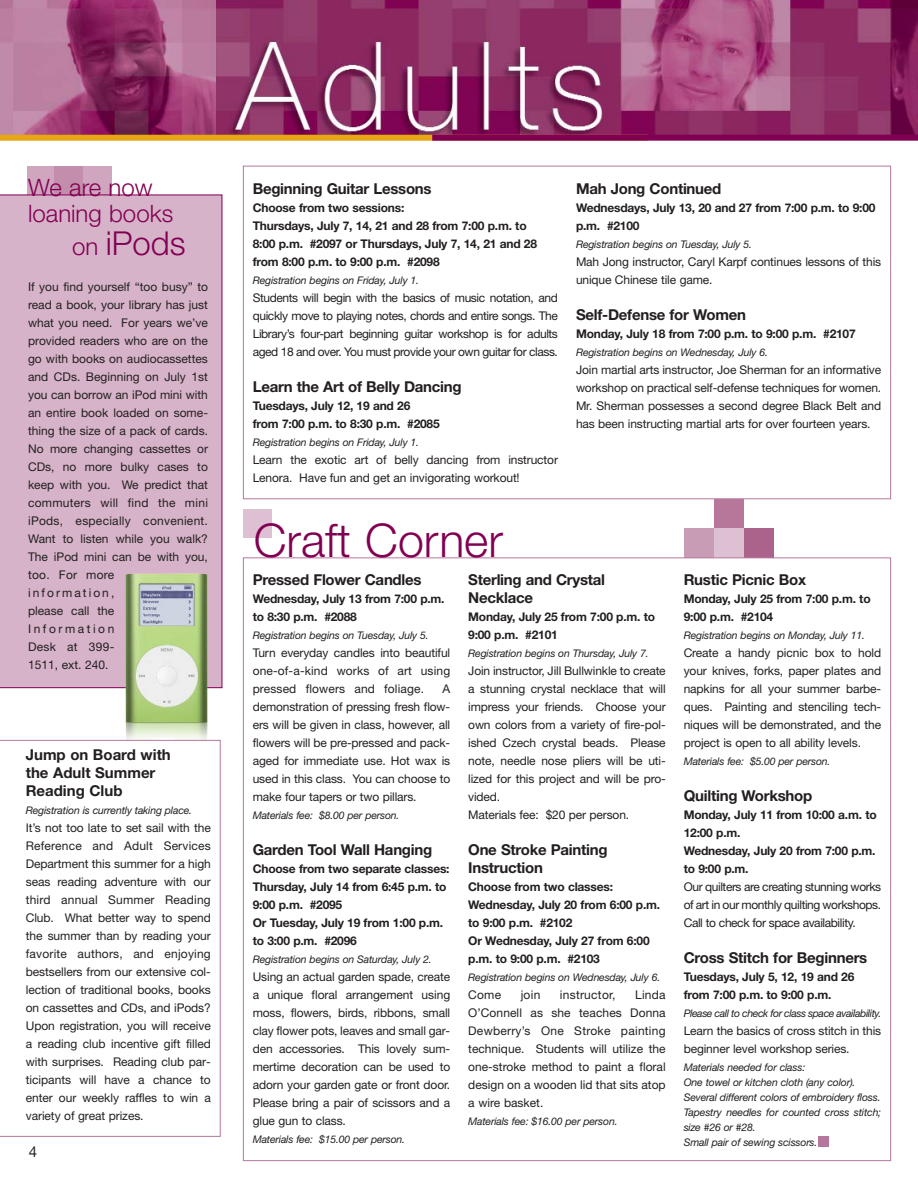
<style>
.page{position:relative;width:918px;height:1188px;background:#fff}
.page>*{position:absolute;margin:0;border:0;box-sizing:border-box;transform-origin:0 0}
.t1{font:300 46.5px "Helvetica Neue";color:#820053}
.t2{font:300 33px "Helvetica Neue";color:#820053}
.t3{font:300 24px/25.5px "Helvetica Neue";color:#820053}
.t4{font:700 15px/18px "Helvetica Neue";letter-spacing:-.015em;color:#231f20}
.t5{font:15px "Helvetica Neue";color:#231f20}
.t6{font:12px/18px "Helvetica Neue";letter-spacing:-.01em;color:#231f20;text-align:justify}
.t7{font:700 12px/18px "Helvetica Neue";letter-spacing:-.015em;color:#231f20}
.t8{font:12px "Helvetica Neue";letter-spacing:.02em;color:#231f20}
.t9{font:italic 10.5px/15px "Helvetica Neue";letter-spacing:-.015em;color:#231f20}
.t10{font:italic 10.5px "Helvetica Neue";letter-spacing:-.04em;color:#231f20}
.s1{font-size:24px}
</style>
<div class="page">
<div style="left:714px;top:499px;width:30px;height:30px;background:#b7779b"></div>
<div style="left:713px;top:528px;width:60px;height:30px;background:#ddc0d1"></div>
<div style="left:684px;top:528px;width:30px;height:30px;background:#c99cb6"></div>
<div style="left:744px;top:528px;width:30px;height:30px;background:#ab628b"></div>
<div style="left:27px;top:166px;width:28px;height:29px;background:#cfa6be"></div>
<div style="left:55px;top:166px;width:28px;height:29px;background:#c38eac"></div>
<div style="left:83px;top:166px;width:29px;height:29px;background:#cfa6be"></div>
<div style="left:0;top:195px;width:222px;height:493px;background:#d6b3c8"></div>
<img style="left:0;top:0;width:918px;height:135px">
<div style="left:0;top:135px;width:648px;height:6px;background:#e7a614"></div>
<div style="left:432px;top:135px;width:486px;height:6px;background:#820053"></div>
<div style="left:819px;top:1136px;width:10px;height:10px;background:#b7779b"></div>
<div style="left:243px;top:509px;width:29px;height:29px;background:#ddc0d1"></div>
<img style="left:126px;top:573px;width:81px;height:167px">
<svg style="left:0;top:740px;width:221px;height:397px"></svg>
<h3 class="t3" style="left:28px;top:177px;width:147px">We are now loaning books</h3>
<h2 class="t2" style="left:72px;top:231px;width:115px"><span class="s1">on</span> iPods</h2>
<p class="t6" style="left:28px;top:279px;width:181px;text-align:left">If you find yourself “too busy” to read a book, your library has just what you need. For years we’ve provided readers who are on the go with books on audiocassettes and CDs. Beginning on July 1st you can borrow an iPod mini with an entire book loaded on some&shy;thing the size of a pack of cards.<br>No more changing cassettes or<br>CDs, no more bulky cases to keep with you. We predict that commuters will find the mini iPods, especially convenient.<br>Want to listen while you walk?<br>The iPod mini can be with you, too. For more<br>information,<br>please call the<br>Information<br>Desk at 399-<br>1511, ext. 240.</p>
<p class="t4" style="left:26px;top:747px;width:147px">Jump on Board with the Adult Summer<br>Reading Club</p>
<p class="t9" style="left:26px;top:804px;width:168px">Registration is currently taking place.</p>
<p class="t6" style="left:26px;top:820px;width:187px">It’s not too late to set sail with the Reference and Adult Services Department this summer for a high seas reading adventure with our third annual Summer Reading Club. What better way to spend the summer than by reading your favorite authors, and enjoying bestsellers from our extensive col&shy;lection of traditional books, books on cassettes and CDs, and iPods?<br>Upon registration, you will receive a reading club incentive gift filled with surprises. Reading club par&shy;ticipants will have a chance to enter our weekly raffles to win a variety of great prizes.</p>
<p class="t5" style="left:29px;top:1146px;width:10px">4</p>
<p class="t4" style="left:253px;top:181px;width:180px">Beginning Guitar Lessons</p>
<p class="t7" style="left:253px;top:199px;width:286px">Choose from two sessions:<br>Thursdays, July 7, 14, 21 and 28 from 7:00 p.m. to 8:00 p.m. #2097 or Thursdays, July 7, 14, 21 and 28 from 8:00 p.m. to 9:00 p.m. #2098</p>
<p class="t9" style="left:253px;top:273px;width:168px">Registration begins on Friday, July 1.</p>
<p class="t6" style="left:253px;top:290px;width:307px">Students will begin with the basics of music notation, and quickly move to playing notes, chords and entire songs. The Library’s four-part beginning guitar workshop is for adults aged 18 and over. You must provide your own guitar for class.</p>
<p class="t4" style="left:253px;top:379px;width:210px">Learn the Art of Belly Dancing</p>
<p class="t7" style="left:253px;top:397px;width:189px">Tuesdays, July 12, 19 and 26<br>from 7:00 p.m. to 8:30 p.m. #2085</p>
<p class="t9" style="left:253px;top:435px;width:168px">Registration begins on Friday, July 1.</p>
<p class="t6" style="left:253px;top:452px;width:307px">Learn the exotic art of belly dancing from instructor<br>Lenora. Have fun and get an invigorating workout!</p>
<h1 class="t1" style="left:254px;top:524px;width:251px">Craft Corner</h1>
<p class="t4" style="left:576px;top:181px;width:147px">Mah Jong Continued</p>
<p class="t7" style="left:576px;top:199px;width:301px">Wednesdays, July 13, 20 and 27 from 7:00 p.m. to 9:00 p.m. #2100</p>
<p class="t9" style="left:576px;top:237px;width:178px">Registration begins on Tuesday, July 5.</p>
<p class="t6" style="left:576px;top:254px;width:307px">Mah Jong instructor, Caryl Karpf continues lessons of this unique Chinese tile game.</p>
<p class="t4" style="left:576px;top:307px;width:171px">Self-Defense for Women</p>
<p class="t7" style="left:576px;top:325px;width:281px">Monday, July 18 from 7:00 p.m. to 9:00 p.m. #2107</p>
<p class="t9" style="left:576px;top:345px;width:194px">Registration begins on Wednesday, July 6.</p>
<p class="t6" style="left:576px;top:362px;width:307px">Join martial arts instructor, Joe Sherman for an informative workshop on practical self-defense techniques for women.<br>Mr. Sherman possesses a second degree Black Belt and has been instructing martial arts for over fourteen years.</p>
<p class="t4" style="left:253px;top:572px;width:170px">Pressed Flower Candles</p>
<p class="t7" style="left:253px;top:591px;width:193px">Wednesday, July 13 from 7:00 p.m. to 8:30 p.m. #2088</p>
<p class="t9" style="left:253px;top:629px;width:178px">Registration begins on Tuesday, July 5.</p>
<p class="t6" style="left:253px;top:645px;width:199px">Turn everyday candles into beautiful one-of-a-kind works of art using pressed flowers and foliage.</p>
<p class="t6" style="left:253px;top:681px;width:199px;text-indent:190px">A demonstration of pressing fresh flow&shy;ers will be given in class, however, all flowers will be pre-pressed and pack&shy;aged for immediate use. Hot wax is used in this class. You can choose to make four tapers or two pillars.</p>
<p class="t9" style="left:253px;top:809px;width:148px">Materials fee: $8.00 per person.</p>
<p class="t4" style="left:253px;top:842px;width:181px">Garden Tool Wall Hanging</p>
<p class="t7" style="left:253px;top:861px;width:198px">Choose from two separate classes:<br>Thursday, July 14 from 6:45 p.m. to<br>9:00 p.m. #2095<br>Or Tuesday, July 19 from 1:00 p.m. to 3:00 p.m. #2096</p>
<p class="t9" style="left:253px;top:953px;width:181px">Registration begins on Saturday, July 2.</p>
<p class="t6" style="left:253px;top:969px;width:199px">Using an actual garden spade, create a unique floral arrangement using moss, flowers, birds, ribbons, small clay flower pots, leaves and small gar&shy;den accessories. This lovely sum&shy;mertime decoration can be used to adorn your garden gate or front door.<br>Please bring a pair of scissors and a glue gun to class.</p>
<p class="t9" style="left:253px;top:1133px;width:154px">Materials fee: $15.00 per person.</p>
<p class="t4" style="left:468px;top:572px;width:138px">Sterling and Crystal<br>Necklace</p>
<p class="t7" style="left:468px;top:609px;width:188px">Monday, July 25 from 7:00 p.m. to<br>9:00 p.m. #2101</p>
<p class="t9" style="left:468px;top:647px;width:182px">Registration begins on Thursday, July 7.</p>
<p class="t6" style="left:468px;top:663px;width:199px;text-align:left">Join instructor, Jill Bullwinkle to create a stunning crystal necklace that will impress your friends. Choose your own colors from a variety of fire-pol&shy;ished Czech crystal beads. Please note, needle nose pliers will be uti&shy;lized for this project and will be pro&shy;vided.<br>Materials fee: $20 per person.</p>
<p class="t4" style="left:468px;top:842px;width:141px">One Stroke Painting<br>Instruction</p>
<p class="t7" style="left:468px;top:879px;width:193px">Choose from two classes:<br>Wednesday, July 20 from 6:00 p.m. to 9:00 p.m. #2102<br>Or Wednesday, July 27 from 6:00 p.m. to 9:00 p.m. #2103</p>
<p class="t9" style="left:468px;top:971px;width:194px">Registration begins on Wednesday, July 6.</p>
<p class="t6" style="left:468px;top:987px;width:35px">Come</p>
<p class="t6" style="left:521px;top:987px;width:21px">join</p>
<p class="t8" style="left:560px;top:991px;width:57px">instructor,</p>
<p class="t6" style="left:468px;top:987px;width:199px;text-indent:167px">Linda O’Connell as she teaches Donna Dewberry’s One Stroke painting technique. Students will utilize the one-stroke method to paint a floral design on a wooden lid that sits atop a wire basket.</p>
<p class="t9" style="left:468px;top:1115px;width:151px">Materials fee: $16.00 per person.</p>
<p class="t4" style="left:684px;top:572px;width:124px">Rustic Picnic Box</p>
<p class="t7" style="left:684px;top:591px;width:188px">Monday, July 25 from 7:00 p.m. to<br>9:00 p.m. #2104</p>
<p class="t9" style="left:684px;top:629px;width:183px">Registration begins on Monday, July 11.</p>
<p class="t6" style="left:684px;top:645px;width:199px">Create a handy picnic box to hold your knives, forks, paper plates and napkins for all your summer barbe&shy;ques. Painting and stenciling tech&shy;niques will be demonstrated, and the project is open to all ability levels.</p>
<p class="t9" style="left:684px;top:755px;width:148px">Materials fee: $5.00 per person.</p>
<p class="t4" style="left:684px;top:788px;width:130px">Quilting Workshop</p>
<p class="t7" style="left:684px;top:807px;width:194px">Monday, July 11 from 10:00 a.m. to<br>12:00 p.m.<br>Wednesday, July 20 from 7:00 p.m. to 9:00 p.m.</p>
<p class="t6" style="left:684px;top:879px;width:199px">Our quilters are creating stunning works of art in our monthly quilting workshops.<br>Call to check for space availability.</p>
<p class="t4" style="left:684px;top:950px;width:185px">Cross Stitch for Beginners</p>
<p class="t7" style="left:684px;top:969px;width:172px">Tuesdays, July 5, 12, 19 and 26 from 7:00 p.m. to 9:00 p.m.</p>
<p class="t10" style="left:684px;top:1010px;width:199px">Please call to check for class space availability.</p>
<p class="t6" style="left:684px;top:1023px;width:199px">Learn the basics of cross stitch in this beginner level workshop series.</p>
<p class="t9" style="left:684px;top:1061px;width:199px">Materials needed for class:<br>One towel or kitchen cloth (any color).<br>Several different colors of embroidery floss.<br>Tapestry needles for counted cross stitch; size #26 or #28.<br>Small pair of sewing scissors.</p>
</div>
